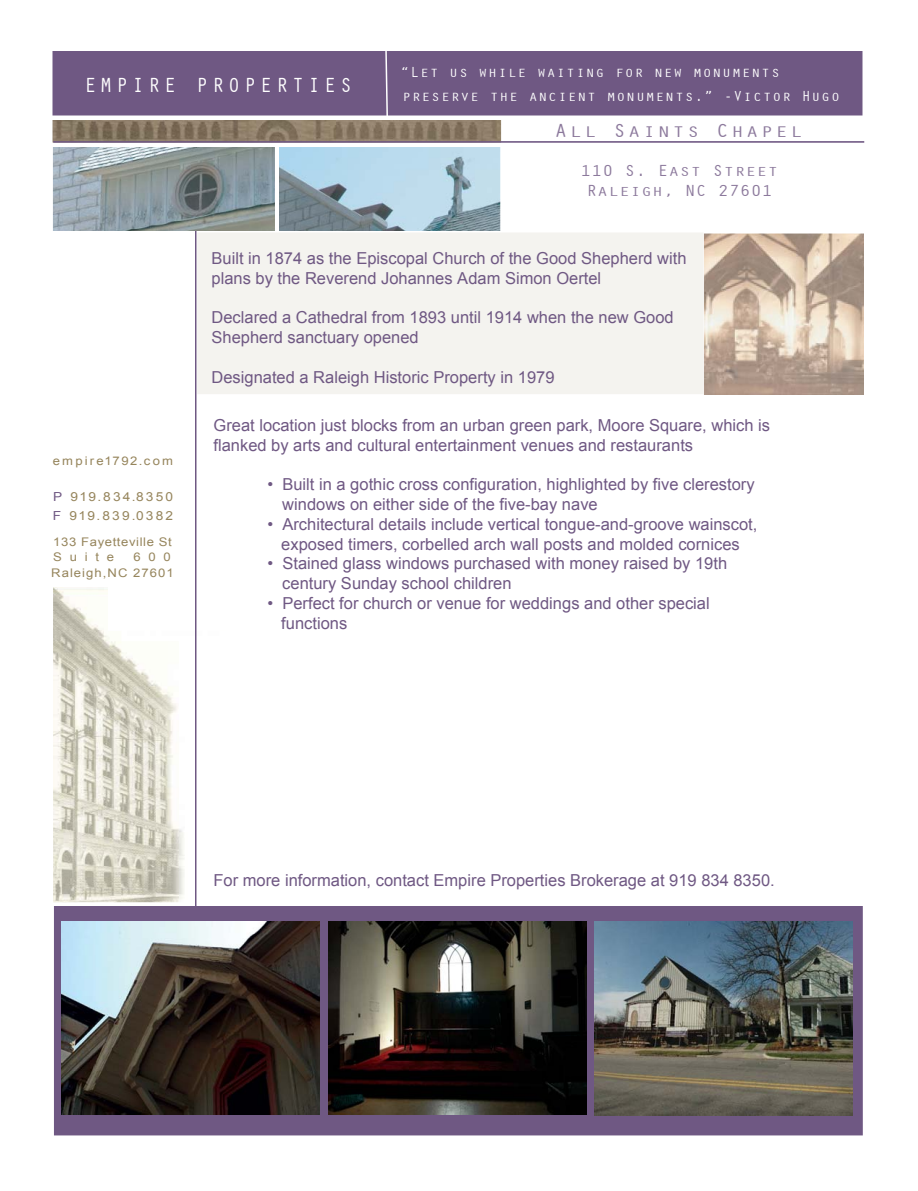
<style>
.page{position:relative;width:918px;height:1191px;background:#fff}
.page>*{position:absolute;margin:0;border:0;box-sizing:border-box;transform-origin:0 0}
.t1{font:21px "Oracle";letter-spacing:.16em;color:#fff}
.t2{font:19.5px "Oracle";letter-spacing:.08em;color:#8c799c;scale:1.11 1}
.t3{font:16.5px/19.8px "Arial";color:#6f5883}
.t4{font:16.5px/21px "Oracle";color:#8c799c;text-align:center;scale:1.11 1}
.t5{font:15px/24px "Oracle";letter-spacing:.05em;color:#fff}
.t6{font:12.45px/18.3px "Arial";letter-spacing:.155em;color:#96855c;scale:1.1 1}
.t7{font:11.85px/15px "Arial";letter-spacing:.045em;color:#96855c;scale:1.1 1}
.t8{font:11.85px/16px "Arial";letter-spacing:.08em;color:#96855c;text-align:right;scale:1.1 1}
.t9{font:11.85px "Arial";letter-spacing:.165em;color:#96855c;scale:1.1 1}
.s1{color:#6f5883}
</style>
<div class="page">
<div style="left:197px;top:232px;width:507px;height:162px;background:#f4f3ef"></div>
<img style="left:53px;top:587px;width:132px;height:315px">
<div style="left:108px;top:578px;width:128px;height:53px;background:#fff"></div>
<svg style="left:195px;top:231px;width:2px;height:675px"></svg>
<div style="left:54px;top:906px;width:809px;height:229px;background:#6f5883"></div>
<img style="left:53px;top:120px;width:448px;height:20px">
<img style="left:53px;top:147px;width:222px;height:84px">
<img style="left:279px;top:147px;width:222px;height:84px">
<img style="left:704px;top:233px;width:160px;height:162px">
<div style="left:52px;top:51px;width:810px;height:65px;background:#6f5883"></div>
<svg style="left:384px;top:51px;width:5px;height:65px"></svg>
<svg style="left:52px;top:140px;width:813px;height:3px;background:#98889a"></svg>
<img style="left:328px;top:921px;width:258px;height:194px">
<img style="left:62px;top:921px;width:257px;height:194px">
<img style="left:595px;top:921px;width:257px;height:194px">
<p class="t1" style="left:84px;top:73px;width:270px">EMPIRE PROPERTIES</p>
<p class="t5" style="left:400px;top:60px;width:441px">“Let us while waiting for new monuments preserve the ancient monuments.” -Victor Hugo</p>
<p class="t2" style="left:554px;top:120px;width:225px">All Saints Chapel</p>
<p class="t4" style="left:581px;top:160px;width:180px">110 S. East Street<br>Raleigh, NC 27601</p>
<p class="t9" style="left:53px;top:453px;width:111px">empire1792.com</p>
<p class="t6" style="left:53px;top:488px;width:111px"><span class="s1">P</span> 919.834.8350<br><span class="s1">F</span> 919.839.0382</p>
<p class="t7" style="left:53px;top:534px;width:109px">133 Fayetteville St<br>Suite</p>
<p class="t8" style="left:51px;top:549px;width:113px">600<br>Raleigh,NC 27601</p>
<p class="t3" style="left:212px;top:248px;width:477px">Built in 1874 as the Episcopal Church of the Good Shepherd with plans by the Reverend Johannes Adam Simon Oertel</p>
<p class="t3" style="left:212px;top:308px;width:464px">Declared a Cathedral from 1893 until 1914 when the new Good<br>Shepherd sanctuary opened</p>
<p class="t3" style="left:212px;top:367px;width:345px">Designated a Raleigh Historic Property in 1979</p>
<p class="t3" style="left:214px;top:415px;width:558px">Great location just blocks from an urban green park, Moore Square, which is flanked by arts and cultural entertainment venues and restaurants</p>
<p class="t3" style="left:282px;top:475px;width:474px;text-indent:-15px">• Built in a gothic cross configuration, highlighted by five clerestory windows on either side of the five-bay nave</p>
<p class="t3" style="left:268px;top:514px;width:491px;text-align:center">• Architectural details include vertical tongue-and-groove wainscot, exposed timers, corbelled arch wall posts and molded cornices</p>
<p class="t3" style="left:282px;top:554px;width:446px;text-indent:-15px">• Stained glass windows purchased with money raised by 19th century Sunday school children</p>
<p class="t3" style="left:281px;top:593px;width:430px;text-indent:-14px">• Perfect for church or venue for weddings and other special functions</p>
<p class="t3" style="left:214px;top:871px;width:563px">For more information, contact Empire Properties Brokerage at 919 834 8350.</p>
</div>
